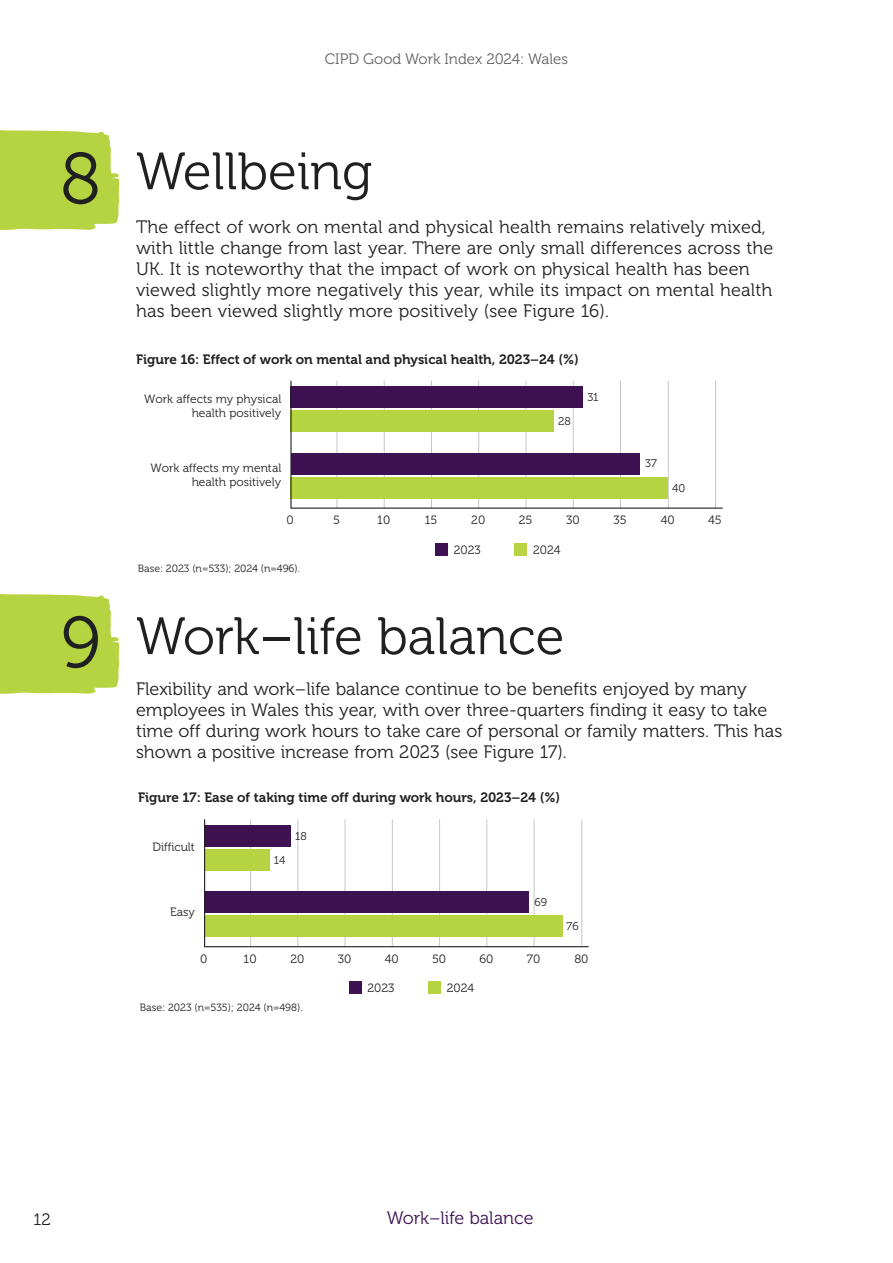
<style>
.page{position:relative;width:893px;height:1263px;background:#fff}
.page>*{position:absolute;margin:0;border:0;box-sizing:border-box;transform-origin:0 0}
.t1{font:72px "Museo 300";color:#202020}
.Section_head{font:52.5px "Museo 300";color:#202020}
.B_body{font:18px/21px "Museo 300";color:#202020}
.t2{font:18px "Museo 300";color:#3d1152}
.t3{font:16.5px "Museo 300";color:#202020}
.t4{font:15px "Museo 300";color:#636363}
.t5{font:13.5px "Museo 700";color:#202020}
.t6{font:12px/13.5px "Museo 300";color:#202020;text-align:right}
.t7{font:11.25px "Museo 300";color:#202020}
.t8{font:10.5px "Museo 300";letter-spacing:-.005em;color:#1f1f1f}
</style>
<div class="page">
<hr style="left:573px;top:381px;width:1px;height:127px;background:#c7c7c7">
<hr style="left:337px;top:381px;width:1px;height:127px;background:#c7c7c7">
<hr style="left:384px;top:381px;width:1px;height:127px;background:#c7c7c7">
<hr style="left:431px;top:381px;width:1px;height:127px;background:#c7c7c7">
<hr style="left:478px;top:381px;width:1px;height:127px;background:#c7c7c7">
<hr style="left:526px;top:381px;width:1px;height:127px;background:#c7c7c7">
<hr style="left:620px;top:381px;width:1px;height:127px;background:#c7c7c7">
<hr style="left:668px;top:381px;width:1px;height:127px;background:#c7c7c7">
<hr style="left:715px;top:381px;width:1px;height:127px;background:#c7c7c7">
<div style="left:291px;top:386px;width:292px;height:22px;background:#3d1152"></div>
<div style="left:291px;top:411px;width:263px;height:21px;background:#b6d441"></div>
<div style="left:291px;top:453px;width:348px;height:21px;background:#3d1152"></div>
<div style="left:291px;top:477px;width:377px;height:21px;background:#b6d441"></div>
<hr style="left:290px;top:507px;width:433px;height:2px;background:#202020">
<hr style="left:290px;top:381px;width:2px;height:127px;background:#202020">
<div style="left:435px;top:543px;width:12px;height:12px;background:#3d1152"></div>
<div style="left:515px;top:543px;width:12px;height:12px;background:#b6d441"></div>
<hr style="left:486px;top:819px;width:1px;height:128px;background:#c7c7c7">
<hr style="left:250px;top:819px;width:1px;height:128px;background:#c7c7c7">
<hr style="left:297px;top:819px;width:1px;height:128px;background:#c7c7c7">
<hr style="left:345px;top:819px;width:1px;height:128px;background:#c7c7c7">
<hr style="left:392px;top:819px;width:1px;height:128px;background:#c7c7c7">
<hr style="left:439px;top:819px;width:1px;height:128px;background:#c7c7c7">
<hr style="left:534px;top:819px;width:1px;height:128px;background:#c7c7c7">
<hr style="left:581px;top:819px;width:1px;height:128px;background:#c7c7c7">
<hr style="left:204px;top:946px;width:385px;height:1px;background:#202020">
<div style="left:204px;top:825px;width:86px;height:21px;background:#3d1152"></div>
<div style="left:204px;top:849px;width:66px;height:21px;background:#b6d441"></div>
<div style="left:204px;top:891px;width:325px;height:22px;background:#3d1152"></div>
<div style="left:204px;top:916px;width:358px;height:21px;background:#b6d441"></div>
<div style="left:349px;top:981px;width:12px;height:13px;background:#3d1152"></div>
<div style="left:428px;top:981px;width:12px;height:13px;background:#b6d441"></div>
<hr style="left:204px;top:819px;width:1px;height:128px;background:#202020">
<svg style="left:0;top:130px;width:120px;height:100px;background:#bad64d"></svg>
<svg style="left:0;top:594px;width:120px;height:100px;background:#bad64d"></svg>
<p class="t1" style="left:60px;top:140px;width:43px">8</p>
<p class="t1" style="left:61px;top:604px;width:42px">9</p>
<p class="t4" style="left:325px;top:51px;width:245px">CIPD Good Work Index 2024: Wales</p>
<p class="Section_head" style="left:136px;top:143px;width:238px">Wellbeing</p>
<p class="B_body" style="left:136px;top:216px;width:639px">The effect of work on mental and physical health remains relatively mixed, with little change from last year. There are only small differences across the UK. It is noteworthy that the impact of work on physical health has been viewed slightly more negatively this year, while its impact on mental health has been viewed slightly more positively (see Figure 16).</p>
<p class="t5" style="left:136px;top:352px;width:444px">Figure 16: Effect of work on mental and physical health, 2023–24 (%)</p>
<p class="t6" style="left:144px;top:393px;width:138px">Work affects my physical health positively</p>
<p class="t6" style="left:151px;top:462px;width:132px">Work affects my mental health positively</p>
<p class="t7" style="left:558px;top:415px;width:14px">28</p>
<p class="t7" style="left:587px;top:391px;width:13px">31</p>
<p class="t7" style="left:645px;top:457px;width:13px">37</p>
<p class="t7" style="left:672px;top:482px;width:15px">40</p>
<p class="t6" style="left:286px;top:513px;width:9px">0</p>
<p class="t6" style="left:333px;top:513px;width:8px">5</p>
<p class="t6" style="left:377px;top:513px;width:14px">10</p>
<p class="t6" style="left:425px;top:513px;width:14px">15</p>
<p class="t6" style="left:471px;top:513px;width:15px">20</p>
<p class="t6" style="left:519px;top:513px;width:15px">25</p>
<p class="t6" style="left:566px;top:513px;width:15px">30</p>
<p class="t6" style="left:613px;top:513px;width:15px">35</p>
<p class="t6" style="left:661px;top:513px;width:15px">40</p>
<p class="t6" style="left:708px;top:513px;width:15px">45</p>
<p class="t8" style="left:138px;top:563px;width:164px">Base: 2023 (n=533); 2024 (n=496).</p>
<p class="t6" style="left:454px;top:543px;width:29px">2023</p>
<p class="t6" style="left:533px;top:543px;width:29px">2024</p>
<p class="Section_head" style="left:136px;top:608px;width:430px">Work–life balance</p>
<p class="B_body" style="left:136px;top:678px;width:648px">Flexibility and work–life balance continue to be benefits enjoyed by many employees in Wales this year, with over three-quarters finding it easy to take time off during work hours to take care of personal or family matters. This has shown a positive increase from 2023 (see Figure 17).</p>
<p class="t5" style="left:138px;top:790px;width:424px">Figure 17: Ease of taking time off during work hours, 2023–24 (%)</p>
<p class="t6" style="left:152px;top:840px;width:44px">Difficult</p>
<p class="t6" style="left:170px;top:905px;width:26px">Easy</p>
<p class="t7" style="left:274px;top:854px;width:13px">14</p>
<p class="t7" style="left:295px;top:829px;width:13px">18</p>
<p class="t7" style="left:535px;top:896px;width:14px">69</p>
<p class="t7" style="left:567px;top:920px;width:14px">76</p>
<p class="t6" style="left:200px;top:952px;width:9px">0</p>
<p class="t6" style="left:244px;top:952px;width:14px">10</p>
<p class="t6" style="left:290px;top:952px;width:15px">20</p>
<p class="t6" style="left:338px;top:952px;width:15px">30</p>
<p class="t6" style="left:385px;top:952px;width:15px">40</p>
<p class="t6" style="left:432px;top:952px;width:16px">50</p>
<p class="t6" style="left:479px;top:952px;width:15px">60</p>
<p class="t6" style="left:527px;top:952px;width:15px">70</p>
<p class="t6" style="left:574px;top:952px;width:16px">80</p>
<p class="t8" style="left:140px;top:1001px;width:164px">Base: 2023 (n=535); 2024 (n=498).</p>
<p class="t6" style="left:367px;top:982px;width:29px">2023</p>
<p class="t6" style="left:447px;top:982px;width:29px">2024</p>
<p class="t3" style="left:34px;top:1210px;width:19px">12</p>
<p class="t2" style="left:387px;top:1208px;width:148px">Work–life balance</p>
</div>
